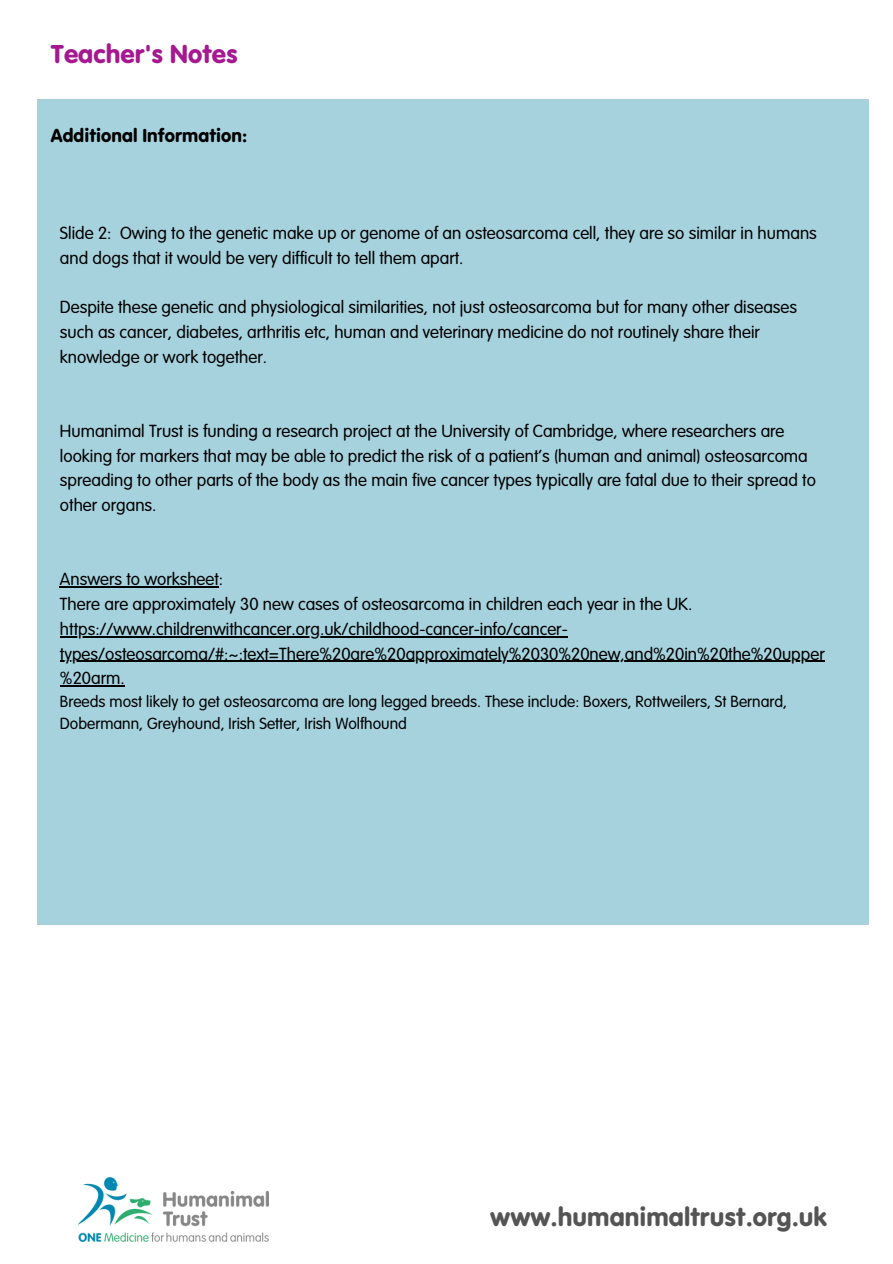
<style>
.page{position:relative;width:893px;height:1264px;background:#fff}
.page>*{position:absolute;margin:0;border:0;box-sizing:border-box;transform-origin:0 0}
.t1{font:27px "VAG Rundschrift D";color:#545454}
.t2{font:27px "VAG Rundschrift D";color:#a51890}
.t3{font:19.5px "VAG Rundschrift D";color:#000}
.t4{font:300 18.3px/24.8px "VAG Rundschrift D";color:#000}
.t5{font:300 16.8px/22.5px "VAG Rundschrift D";color:#000}
</style>
<div class="page">
<div style="left:37px;top:100px;width:831px;height:824px;background:#a6d2de"></div>
<img style="left:78px;top:1177px;width:190px;height:64px">
<hr style="left:60px;top:586px;width:159px;height:1px;background:#000">
<hr style="left:60px;top:636px;width:507px;height:1px;background:#000">
<hr style="left:60px;top:660px;width:764px;height:2px;background:#000">
<hr style="left:60px;top:685px;width:65px;height:1px;background:#000">
<p class="t2" style="left:51px;top:43px;width:188px">Teacher's Notes</p>
<p class="t3" style="left:51px;top:127px;width:198px">Additional Information:</p>
<p class="t4" style="left:60px;top:222px;width:758px">Slide 2: Owing to the genetic make up or genome of an osteosarcoma cell, they are so similar in humans and dogs that it would be very difficult to tell them apart.</p>
<p class="t4" style="left:60px;top:297px;width:738px">Despite these genetic and physiological similarities, not just osteosarcoma but for many other diseases such as cancer, diabetes, arthritis etc, human and veterinary medicine do not routinely share their knowledge or work together.</p>
<p class="t4" style="left:60px;top:420px;width:757px">Humanimal Trust is funding a research project at the University of Cambridge, where researchers are looking for markers that may be able to predict the risk of a patient’s (human and animal) osteosarcoma spreading to other parts of the body as the main five cancer types typically are fatal due to their spread to other organs.</p>
<p class="t4" style="left:60px;top:569px;width:165px">Answers to worksheet:</p>
<p class="t4" style="left:60px;top:593px;width:634px">There are approximately 30 new cases of osteosarcoma in children each year in the UK.</p>
<p class="t4" style="left:60px;top:618px;width:766px">https://www.childrenwithcancer.org.uk/childhood-cancer-info/cancer&shy;types/osteosarcoma/#:~:text=There%20are%20approximately%2030%20new,and%20in%20the%20upper %20arm.</p>
<p class="t5" style="left:60px;top:692px;width:728px">Breeds most likely to get osteosarcoma are long legged breeds. These include: Boxers, Rottweilers, St Bernard,<br>Dobermann, Greyhound, Irish Setter, Irish Wolfhound</p>
<p class="t1" style="left:490px;top:1206px;width:338px">www.humanimaltrust.org.uk</p>
</div>
